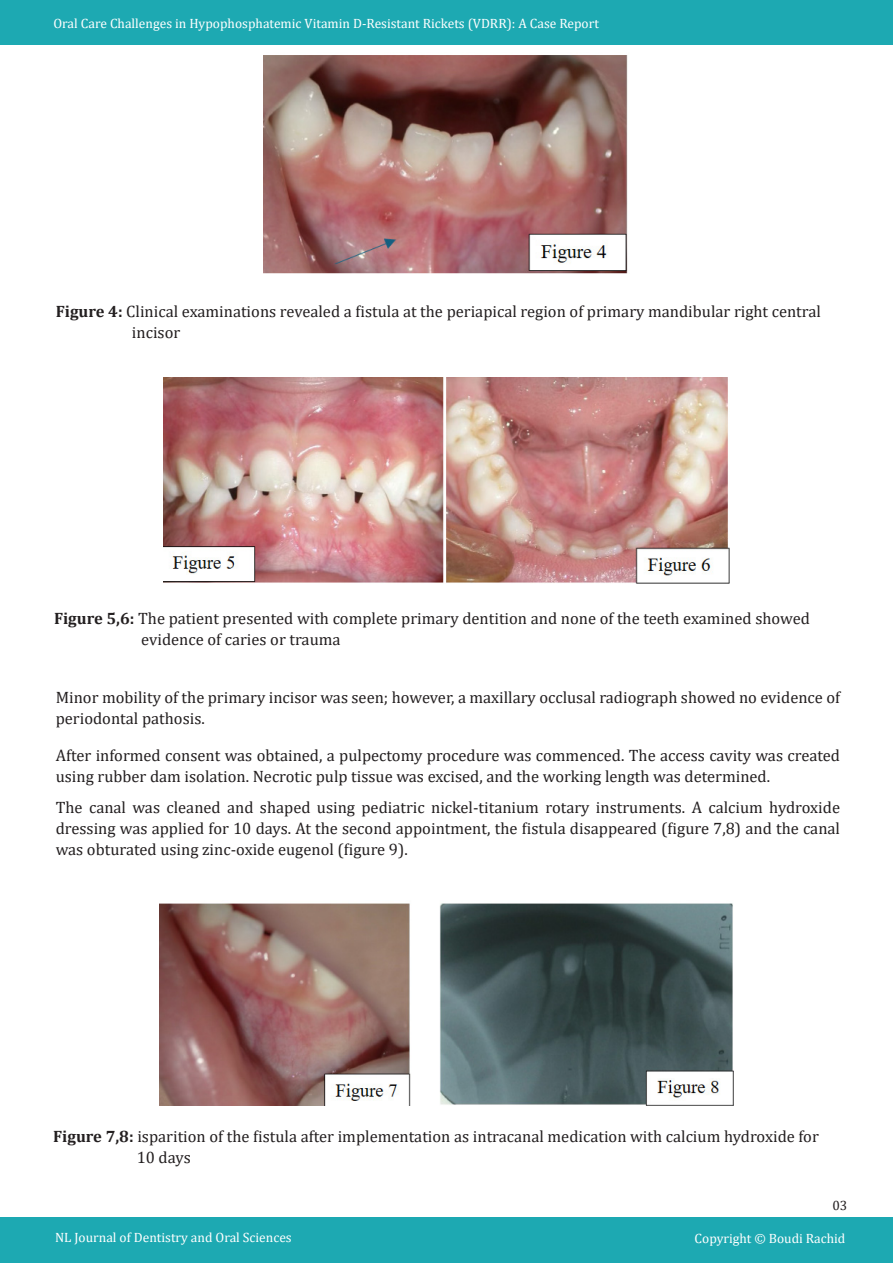
<style>
.page{position:relative;width:893px;height:1263px;background:#fff}
.page>*{position:absolute;margin:0;border:0;box-sizing:border-box;transform-origin:0 0}
.t1{font:16.5px/21px "Cambria";color:#231f20}
.t2{font:13.5px "Cambria";color:#fff}
.t3{font:13.5px "Cambria";color:#231f20}
.s1{font-weight:700}
</style>
<div class="page">
<div style="left:0;top:0;width:893px;height:45px;background:#1da9b2"></div>
<div style="left:0;top:1217px;width:893px;height:46px;background:#1da9b2"></div>
<img style="left:264px;top:55px;width:364px;height:218px">
<img style="left:164px;top:377px;width:565px;height:206px">
<img style="left:159px;top:903px;width:575px;height:203px">
<p class="t2" style="left:53px;top:15px;width:547px">Oral Care Challenges in Hypophosphatemic Vitamin D-Resistant Rickets (VDRR): A Case Report</p>
<p class="t1" style="left:56px;top:301px;width:767px"><span class="s1">Figure 4:</span> Clinical examinations revealed a fistula at the periapical region of primary mandibular right central</p>
<p class="t1" style="left:132px;top:322px;width:50px">incisor</p>
<p class="t1" style="left:54px;top:608px;width:757px"><span class="s1">Figure 5,6:</span> The patient presented with complete primary dentition and none of the teeth examined showed</p>
<p class="t1" style="left:141px;top:629px;width:201px">evidence of caries or trauma</p>
<p class="t1" style="left:56px;top:687px;width:786px">Minor mobility of the primary incisor was seen; however, a maxillary occlusal radiograph showed no evidence of periodontal pathosis.</p>
<p class="t1" style="left:56px;top:745px;width:786px">After informed consent was obtained, a pulpectomy procedure was commenced. The access cavity was created using rubber dam isolation. Necrotic pulp tissue was excised, and the working length was determined.</p>
<p class="t1" style="left:56px;top:796px;width:786px;text-align:justify">The canal was cleaned and shaped using pediatric nickel-titanium rotary instruments. A calcium hydroxide dressing was applied for 10 days. At the second appointment, the fistula disappeared (figure 7,8) and the canal was obturated using zinc-oxide eugenol (figure 9).</p>
<p class="t1" style="left:53px;top:1126px;width:767px"><span class="s1">Figure 7,8:</span> isparition of the fistula after implementation as intracanal medication with calcium hydroxide for</p>
<p class="t1" style="left:137px;top:1147px;width:56px">10 days</p>
<p class="t3" style="left:832px;top:1197px;width:16px">03</p>
<p class="t2" style="left:55px;top:1229px;width:238px">NL Journal of Dentistry and Oral Sciences</p>
<p class="t2" style="left:695px;top:1230px;width:152px">Copyright © Boudi Rachid</p>
</div>
